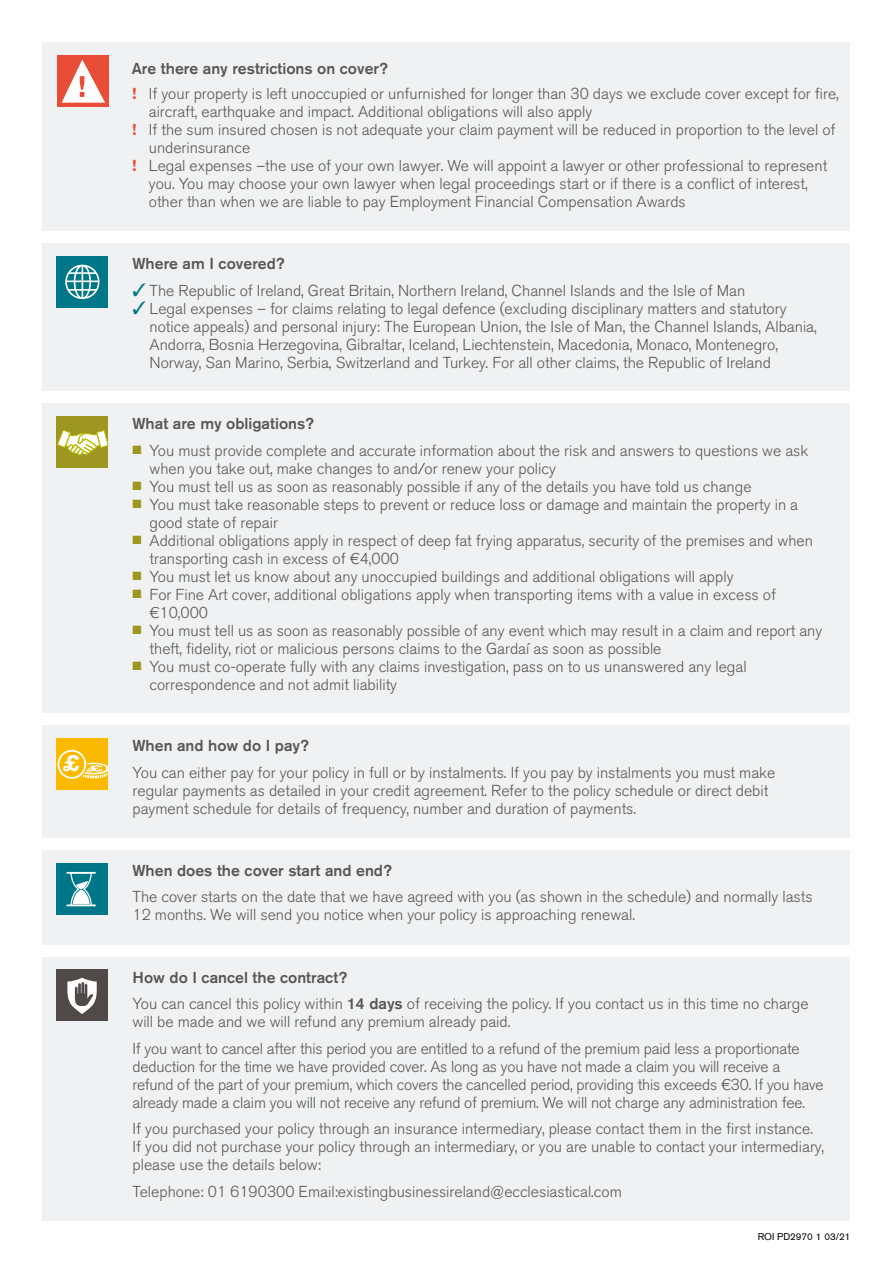
<style>
.page{position:relative;width:893px;height:1263px;background:#fff}
.page>*{position:absolute;margin:0;border:0;box-sizing:border-box;transform-origin:0 0}
.t1{font:italic 700 23.1px "Akzidenz Grotesk BQ";color:#fff}
.t2{font:300 15.75px/18px "Akzidenz Grotesk BQ";color:#575756}
.t3{font:500 15.75px "Akzidenz Grotesk BQ";color:#575756}
.t4{font:9.75px "Akzidenz Grotesk BQ";color:#000}
.s1{font-weight:500}
.s2{font-weight:700;color:#e94d38}
.s3{color:#078}
.s4{color:#9d9621}
</style>
<div class="page">
<div style="left:43px;top:726px;width:807px;height:112px;background:#eff1f2"></div>
<div style="left:57px;top:738px;width:51px;height:52px;background:#fbba00"></div>
<svg style="left:58px;top:750px;width:50px;height:29px"></svg>
<div style="left:43px;top:850px;width:807px;height:95px;background:#eff1f2"></div>
<div style="left:57px;top:863px;width:51px;height:51px;background:#078"></div>
<hr style="left:67px;top:872px;width:28px;height:2px;background:#fff">
<hr style="left:67px;top:904px;width:28px;height:2px;background:#fff">
<svg style="left:70px;top:871px;width:22px;height:36px"></svg>
<div style="left:43px;top:404px;width:807px;height:309px;background:#eff1f2"></div>
<div style="left:57px;top:416px;width:51px;height:51px;background:#9d9621"></div>
<svg style="left:57px;top:430px;width:52px;height:25px"></svg>
<div style="left:43px;top:244px;width:807px;height:147px;background:#eff1f2"></div>
<div style="left:57px;top:256px;width:51px;height:51px;background:#078"></div>
<svg style="left:65px;top:265px;width:34px;height:34px"></svg>
<div style="left:43px;top:957px;width:807px;height:263px;background:#eff1f2"></div>
<div style="left:57px;top:970px;width:51px;height:51px;background:#4f4a47"></div>
<svg style="left:67px;top:978px;width:30px;height:36px"></svg>
<div style="left:43px;top:43px;width:807px;height:188px;background:#eff1f2"></div>
<div style="left:57px;top:55px;width:51px;height:51px;background:#e94d38"></div>
<svg style="left:62px;top:60px;width:43px;height:43px"></svg>
<h1 class="t1" style="left:63px;top:750px;width:19px">£</h1>
<p class="t2" style="left:132px;top:57px;width:709px;line-height:24.5px"><span class="s1">Are there any restrictions on cover?<br></span><span class="s2">!</span> If your property is left unoccupied or unfurnished for longer than 30 days we exclude cover except for fire,</p>
<p class="t2" style="left:149px;top:103px;width:445px">aircraft, earthquake and impact. Additional obligations will also apply</p>
<p class="t2" style="left:132px;top:121px;width:705px"><span class="s2">!</span> If the sum insured chosen is not adequate your claim payment will be reduced in proportion to the level of</p>
<p class="t2" style="left:149px;top:139px;width:103px">underinsurance</p>
<p class="t2" style="left:132px;top:157px;width:697px"><span class="s2">!</span> Legal expenses –the use of your own lawyer. We will appoint a lawyer or other professional to represent</p>
<p class="t2" style="left:149px;top:175px;width:660px">you. You may choose your own lawyer when legal proceedings start or if there is a conflict of interest,</p>
<p class="t2" style="left:149px;top:193px;width:538px">other than when we are liable to pay Employment Financial Compensation Awards</p>
<p class="t3" style="left:133px;top:254px;width:154px">Where am I covered?</p>
<p class="t2" style="left:133px;top:282px;width:614px"><span class="s3">✓</span> The Republic of Ireland, Great Britain, Northern Ireland, Channel Islands and the Isle of Man</p>
<p class="t2" style="left:150px;top:300px;width:669px;text-indent:-17px"><span class="s3">✓</span> Legal expenses – for claims relating to legal defence (excluding disciplinary matters and statutory notice appeals) and personal injury: The European Union, the Isle of Man, the Channel Islands, Albania, Andorra, Bosnia Herzegovina, Gibraltar, Iceland, Liechtenstein, Macedonia, Monaco, Montenegro, Norway, San Marino, Serbia, Switzerland and Turkey. For all other claims, the Republic of Ireland</p>
<p class="t3" style="left:133px;top:414px;width:183px">What are my obligations?</p>
<p class="t2" style="left:150px;top:442px;width:660px;text-indent:-17px"><span class="s4">■</span> You must provide complete and accurate information about the risk and answers to questions we ask when you take out, make changes to and/or renew your policy</p>
<p class="t2" style="left:133px;top:478px;width:620px"><span class="s4">■</span> You must tell us as soon as reasonably possible if any of the details you have told us change</p>
<p class="t2" style="left:150px;top:496px;width:650px;text-indent:-17px"><span class="s4">■</span> You must take reasonable steps to prevent or reduce loss or damage and maintain the property in a good state of repair</p>
<p class="t2" style="left:150px;top:532px;width:665px;text-indent:-17px"><span class="s4">■</span> Additional obligations apply in respect of deep fat frying apparatus, security of the premises and when transporting cash in excess of €4,000</p>
<p class="t2" style="left:133px;top:568px;width:602px"><span class="s4">■</span> You must let us know about any unoccupied buildings and additional obligations will apply</p>
<p class="t2" style="left:150px;top:586px;width:628px;text-indent:-17px"><span class="s4">■</span> For Fine Art cover, additional obligations apply when transporting items with a value in excess of €10,000</p>
<p class="t2" style="left:150px;top:622px;width:674px;text-indent:-17px"><span class="s4">■</span> You must tell us as soon as reasonably possible of any event which may result in a claim and report any theft, fidelity, riot or malicious persons claims to the Gardaí as soon as possible</p>
<p class="t2" style="left:150px;top:658px;width:599px;text-indent:-17px"><span class="s4">■</span> You must co-operate fully with any claims investigation, pass on to us unanswered any legal correspondence and not admit liability</p>
<p class="t3" style="left:133px;top:736px;width:178px">When and how do I pay?</p>
<p class="t2" style="left:133px;top:763px;width:644px">You can either pay for your policy in full or by instalments. If you pay by instalments you must make regular payments as detailed in your credit agreement. Refer to the policy schedule or direct debit payment schedule for details of frequency, number and duration of payments.</p>
<p class="t3" style="left:133px;top:861px;width:261px">When does the cover start and end?</p>
<p class="t2" style="left:133px;top:888px;width:682px">The cover starts on the date that we have agreed with you (as shown in the schedule) and normally lasts<br>12 months. We will send you notice when your policy is approaching renewal.</p>
<p class="t2" style="left:133px;top:964px;width:678px;line-height:26.5px"><span class="s1">How do I cancel the contract?<br></span>You can cancel this policy within <span class="s1">14 days</span> of receiving the policy. If you contact us in this time no charge</p>
<p class="t2" style="left:133px;top:1009px;width:669px;line-height:26.5px">will be made and we will refund any premium already paid.<br>If you want to cancel after this period you are entitled to a refund of the premium paid less a proportionate</p>
<p class="t2" style="left:133px;top:1057px;width:692px">deduction for the time we have provided cover. As long as you have not made a claim you will receive a refund of the part of your premium, which covers the cancelled period, providing this exceeds €30. If you have already made a claim you will not receive any refund of premium. We will not charge any administration fee.</p>
<p class="t2" style="left:133px;top:1120px;width:693px">If you purchased your policy through an insurance intermediary, please contact them in the first instance.<br>If you did not purchase your policy through an intermediary, or you are unable to contact your intermediary, please use the details below:</p>
<p class="t2" style="left:133px;top:1182px;width:491px">Telephone: 01 6190300 Email:existingbusinessireland@ecclesiastical.com</p>
<p class="t4" style="left:758px;top:1231px;width:94px">ROI PD2970 1 03/21</p>
</div>
